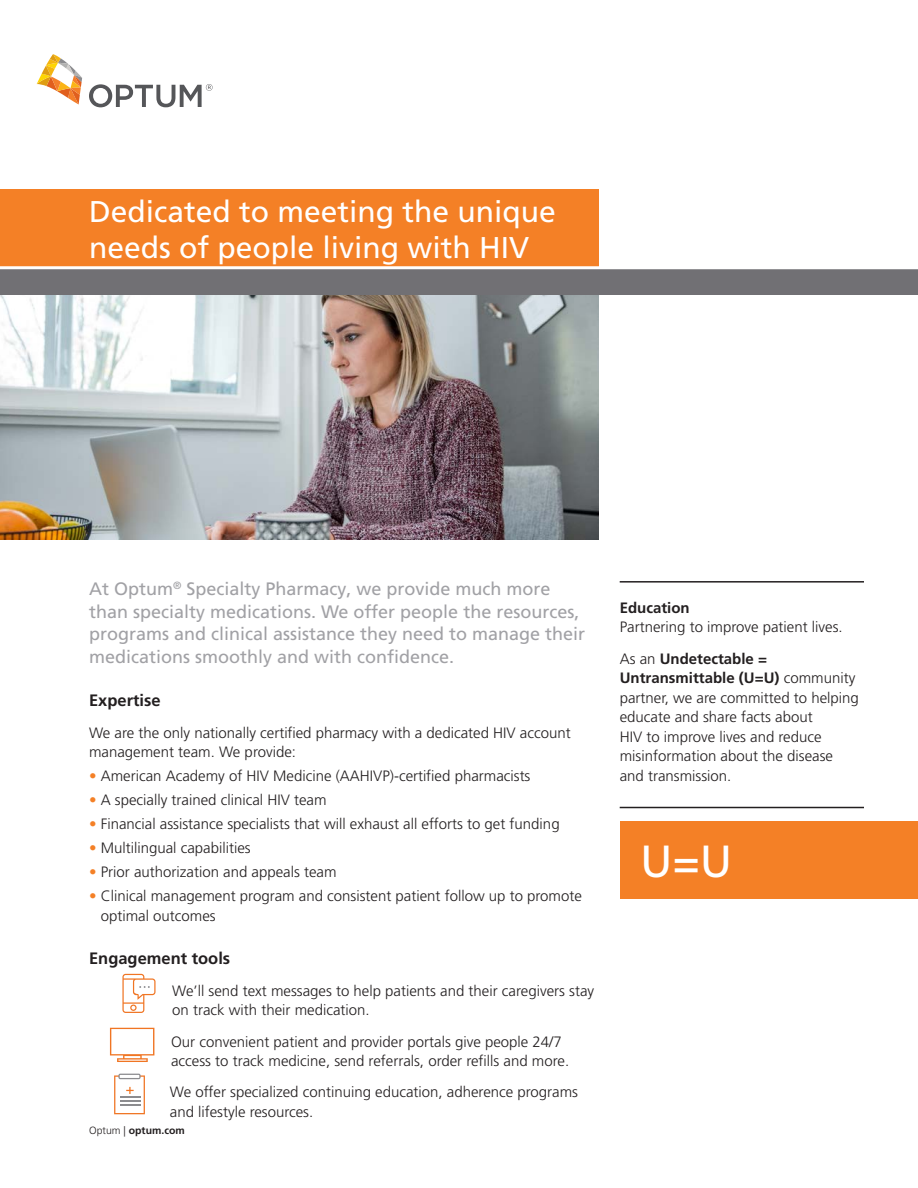
<style>
.page{position:relative;width:918px;height:1188px;background:#fff}
.page>*{position:absolute;margin:0;border:0;box-sizing:border-box;transform-origin:0 0}
.t1{font:45px "Frutiger LT Pro";color:#fff}
.t2{font:30px/36px "Frutiger LT Pro";color:#fff}
.t3{font:18px/22.5px "Frutiger LT Pro";color:#a1a1a5}
.t4{font:700 16.5px "Frutiger LT Pro";color:#231f20}
.t5{font:300 15px/19.5px "Frutiger LT Pro";color:#231f20}
.t6{font:700 15px "Frutiger LT Pro";color:#231f20}
.t7{font:700 10.5px "Frutiger LT Pro";color:#231f20}
.s1{color:#f48026}
.s2{font-weight:300}
.s3{font-weight:700}
</style>
<div class="page">
<div style="left:620px;top:821px;width:298px;height:78px;background:#f48026"></div>
<img style="left:0;top:295px;width:599px;height:245px">
<div style="left:0;top:189px;width:599px;height:80px;background:#f48026"></div>
<div style="left:0;top:269px;width:918px;height:26px;background:#717074"></div>
<svg style="left:122px;top:974px;width:34px;height:39px"></svg>
<svg style="left:110px;top:1028px;width:44px;height:34px"></svg>
<svg style="left:114px;top:1074px;width:31px;height:40px"></svg>
<hr style="left:620px;top:581px;width:244px;height:2px;background:#231f20">
<hr style="left:620px;top:807px;width:244px;height:1px;background:#231f20">
<hr style="left:0;top:266px;width:918px;height:3px;background:#fff">
<svg style="left:37px;top:54px;width:45px;height:50px"></svg>
<svg style="left:89px;top:84px;width:124px;height:23px"></svg>
<h2 class="t2" style="left:89px;top:194px;width:468px">Dedicated to meeting the unique needs of people living with HIV</h2>
<p class="t3" style="left:89px;top:578px;width:498px">At Optum<sup>®</sup> Specialty Pharmacy, we provide much more than specialty medications. We offer people the resources, programs and clinical assistance they need to manage their medications smoothly and with confidence.</p>
<p class="t4" style="left:89px;top:691px;width:73px">Expertise</p>
<p class="t5" style="left:89px;top:723px;width:483px">We are the only nationally certified pharmacy with a dedicated HIV account management team. We provide:</p>
<p class="t5" style="left:89px;top:766px;width:443px"><span class="s1">•</span> American Academy of HIV Medicine (AAHIVP)-certified pharmacists</p>
<p class="t5" style="left:89px;top:790px;width:239px"><span class="s1">•</span> A specially trained clinical HIV team</p>
<p class="t5" style="left:89px;top:814px;width:472px"><span class="s1">•</span> Financial assistance specialists that will exhaust all efforts to get funding</p>
<p class="t5" style="left:89px;top:838px;width:163px"><span class="s1">•</span> Multilingual capabilities</p>
<p class="t5" style="left:89px;top:862px;width:249px"><span class="s1">•</span> Prior authorization and appeals team</p>
<p class="t5" style="left:101px;top:886px;width:483px;text-indent:-12px"><span class="s1">•</span> Clinical management program and consistent patient follow up to promote optimal outcomes</p>
<p class="t4" style="left:89px;top:948px;width:143px">Engagement tools</p>
<p class="t5" style="left:172px;top:981px;width:423px">We’ll send text messages to help patients and their caregivers stay on track with their medication.</p>
<p class="t5" style="left:171px;top:1032px;width:400px">Our convenient patient and provider portals give people 24/7 access to track medicine, send referrals, order refills and more.</p>
<p class="t5" style="left:170px;top:1083px;width:410px">We offer specialized continuing education, adherence programs and lifestyle resources.</p>
<p class="t7" style="left:89px;top:1124px;width:97px"><span class="s2">Optum |</span> optum.com</p>
<p class="t6" style="left:620px;top:599px;width:72px">Education</p>
<p class="t5" style="left:620px;top:611px;width:225px;line-height:31.5px">Partnering to improve patient lives.<br>As an <span class="s3">Undetectable =</span></p>
<p class="t5" style="left:620px;top:668px;width:241px"><span class="s3">Untransmittable (U=U)</span> community partner, we are committed to helping educate and share facts about<br>HIV to improve lives and reduce misinformation about the disease and transmission.</p>
<h1 class="t1" style="left:640px;top:835px;width:93px">U=U</h1>
</div>
